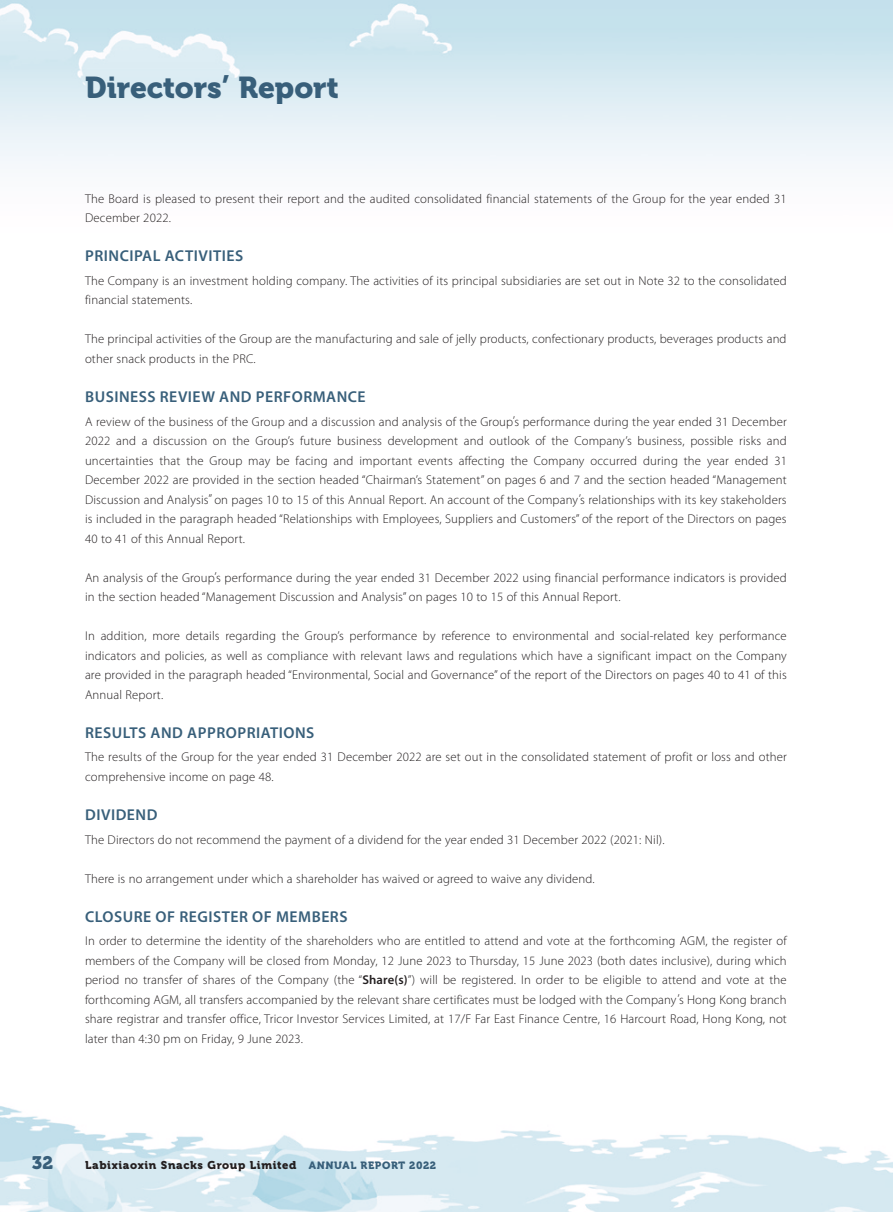
<style>
.page{position:relative;width:893px;height:1212px;background:#fff}
.page>*{position:absolute;margin:0;border:0;box-sizing:border-box;transform-origin:0 0}
.t1{font:30px "Museo 900";letter-spacing:-.005em;color:#385f7a}
.t2{font:18px "Museo 900";color:#385f7a}
.Heading_1{font:600 15.75px "Myriad Pro";letter-spacing:.03em;color:#385f7a}
.Body_Text{font:300 12.75px/19.5px "Myriad Pro";letter-spacing:.01em;color:#231f20}
.t3{font:11.25px "Museo 900";letter-spacing:.055em;color:#231f20}
.s1{font-weight:600}
.s2{font-size:10.5px;color:#385f7a}
</style>
<div class="page">
<img style="left:0;top:0;width:893px;height:1212px">
<h1 class="t1" style="left:85px;top:70px;width:255px">Directors’ Report</h1>
<p class="Body_Text" style="left:85px;top:188px;width:703px">The Board is pleased to present their report and the audited consolidated financial statements of the Group for the year ended 31<br>December 2022.</p>
<p class="Heading_1" style="left:85px;top:246px;width:160px">PRINCIPAL ACTIVITIES</p>
<p class="Body_Text" style="left:85px;top:271px;width:703px">The Company is an investment holding company. The activities of its principal subsidiaries are set out in Note 32 to the consolidated financial statements.</p>
<p class="Body_Text" style="left:85px;top:329px;width:703px">The principal activities of the Group are the manufacturing and sale of jelly products, confectionary products, beverages products and other snack products in the PRC.</p>
<p class="Heading_1" style="left:85px;top:387px;width:282px">BUSINESS REVIEW AND PERFORMANCE</p>
<p class="Body_Text" style="left:85px;top:411px;width:703px;text-align:justify">A review of the business of the Group and a discussion and analysis of the Group’s performance during the year ended 31 December 2022 and a discussion on the Group’s future business development and outlook of the Company’s business, possible risks and uncertainties that the Group may be facing and important events affecting the Company occurred during the year ended 31<br>December 2022 are provided in the section headed “Chairman’s Statement” on pages 6 and 7 and the section headed “Management Discussion and Analysis” on pages 10 to 15 of this Annual Report. An account of the Company’s relationships with its key stakeholders is included in the paragraph headed “Relationships with Employees, Suppliers and Customers” of the report of the Directors on pages 40 to 41 of this Annual Report.</p>
<p class="Body_Text" style="left:85px;top:567px;width:703px">An analysis of the Group’s performance during the year ended 31 December 2022 using financial performance indicators is provided in the section headed “Management Discussion and Analysis” on pages 10 to 15 of this Annual Report.</p>
<p class="Body_Text" style="left:85px;top:626px;width:703px;text-align:justify">In addition, more details regarding the Group’s performance by reference to environmental and social-related key performance indicators and policies, as well as compliance with relevant laws and regulations which have a significant impact on the Company are provided in the paragraph headed “Environmental, Social and Governance” of the report of the Directors on pages 40 to 41 of this Annual Report.</p>
<p class="Heading_1" style="left:85px;top:722px;width:231px">RESULTS AND APPROPRIATIONS</p>
<p class="Body_Text" style="left:85px;top:747px;width:703px">The results of the Group for the year ended 31 December 2022 are set out in the consolidated statement of profit or loss and other comprehensive income on page 48.</p>
<p class="Heading_1" style="left:85px;top:805px;width:74px">DIVIDEND</p>
<p class="Body_Text" style="left:85px;top:829px;width:581px">The Directors do not recommend the payment of a dividend for the year ended 31 December 2022 (2021: Nil).</p>
<p class="Body_Text" style="left:85px;top:868px;width:511px">There is no arrangement under which a shareholder has waived or agreed to waive any dividend.</p>
<p class="Heading_1" style="left:85px;top:906px;width:264px">CLOSURE OF REGISTER OF MEMBERS</p>
<p class="Body_Text" style="left:85px;top:931px;width:703px;text-align:justify">In order to determine the identity of the shareholders who are entitled to attend and vote at the forthcoming AGM, the register of members of the Company will be closed from Monday, 12 June 2023 to Thursday, 15 June 2023 (both dates inclusive), during which period no transfer of shares of the Company (the “<span class="s1">Share(s)</span>”) will be registered. In order to be eligible to attend and vote at the forthcoming AGM, all transfers accompanied by the relevant share certificates must be lodged with the Company’s Hong Kong branch share registrar and transfer office, Tricor Investor Services Limited, at 17/F Far East Finance Centre, 16 Harcourt Road, Hong Kong, not later than 4:30 pm on Friday, 9 June 2023.</p>
<h2 class="t2" style="left:32px;top:1153px;width:23px">32</h2>
<p class="t3" style="left:85px;top:1159px;width:353px">Labixiaoxin Snacks Group Limited <span class="s2">ANNUAL REPORT 2022</span></p>
</div>
